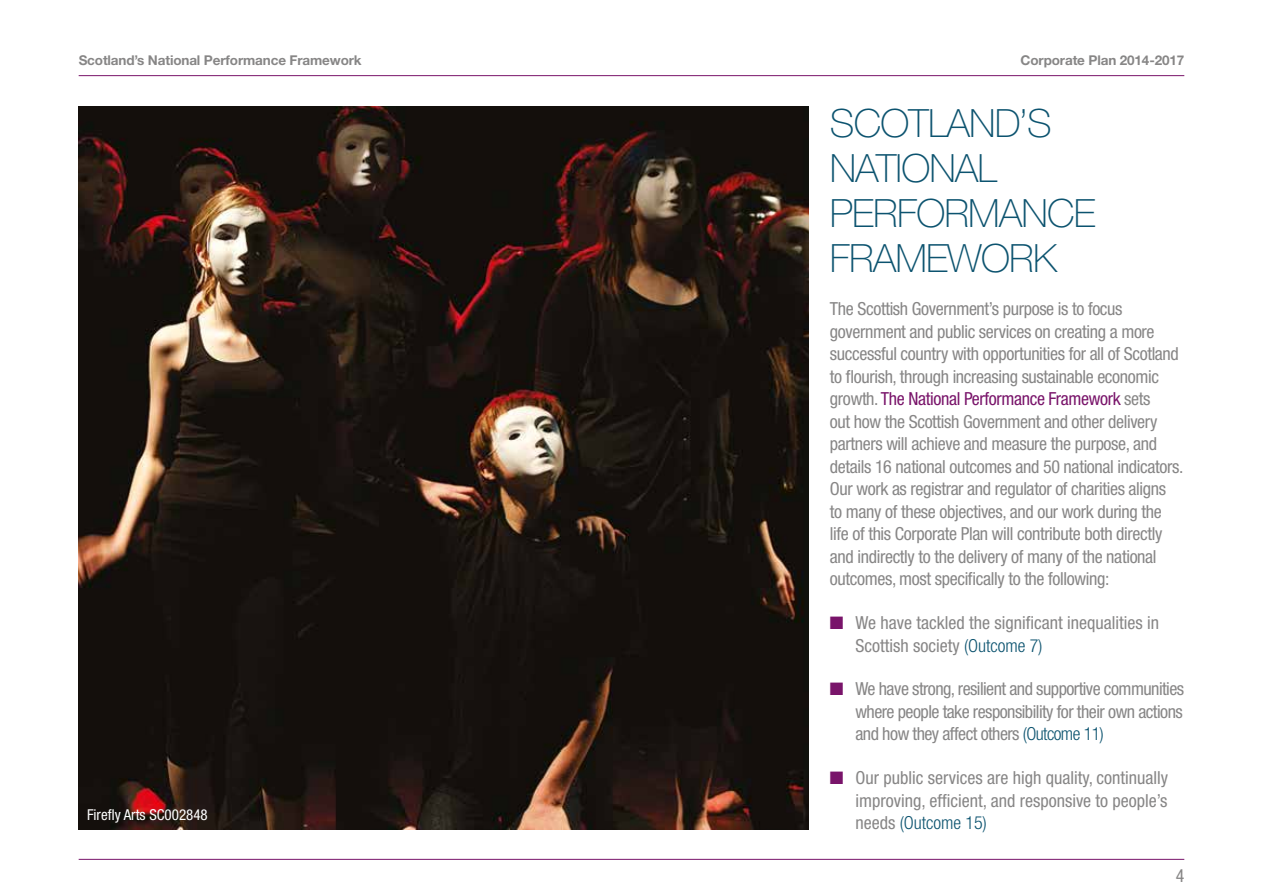
<style>
.page{position:relative;width:1263px;height:893px;background:#fff}
.page>*{position:absolute;margin:0;border:0;box-sizing:border-box;transform-origin:0 0}
.t1{font:100 39px/45px "Helvetica Neue LT";letter-spacing:-.02em;color:#0c536f}
.t2{font:condensed 18px/22.5px "Helvetica Neue LT";letter-spacing:-.02em;color:#878686;text-align:justify}
.t3{font:condensed 18px/22.5px "Helvetica Neue LT";color:#878686}
.t4{font:condensed 15px "Helvetica Neue LT";color:#fff}
.t5{font:700 13.5px "Helvetica Neue LT";letter-spacing:-.01em;color:#878686}
.s1{color:#79146a}
.s2{font-weight:300;color:#0c536f}
</style>
<div class="page">
<hr style="left:79px;top:75px;width:1105px;height:1px;background:#79146a">
<hr style="left:79px;top:859px;width:1105px;height:1px;background:#79146a">
<img style="left:79px;top:106px;width:730px;height:723px">
<p class="t5" style="left:79px;top:51px;width:285px">Scotland’s National Performance Framework</p>
<p class="t5" style="left:1020px;top:51px;width:165px">Corporate Plan 2014-2017</p>
<p class="t4" style="left:87px;top:806px;width:122px">Firefly Arts SC002848</p>
<h1 class="t1" style="left:830px;top:101px;width:267px">SCOTLAND’S<br>NATIONAL<br>PERFORMANCE<br>FRAMEWORK</h1>
<p class="t2" style="left:830px;top:298px;width:355px;text-align:left">The Scottish Government’s purpose is to focus government and public services on creating a more successful country with opportunities for all of Scotland to flourish, through increasing sustainable economic growth. <span class="s1">The National Performance Framework</span> sets<br>out how the Scottish Government and other delivery partners will achieve and measure the purpose, and details 16 national outcomes and 50 national indicators.<br>Our work as registrar and regulator of charities aligns<br>to many of these objectives, and our work during the life of this Corporate Plan will contribute both directly and indirectly to the delivery of many of the national outcomes, most specifically to the following:</p>
<p class="t3" style="left:855px;top:611px;width:305px;text-indent:-26px"><span class="s1">■</span> We have tackled the significant inequalities in<br>Scottish society <span class="s2">(Outcome 7)</span></p>
<p class="t2" style="left:855px;top:678px;width:330px;text-indent:-26px"><span class="s1">■</span> We have strong, resilient and supportive communities where people take responsibility for their own actions and how they affect others <span class="s2">(Outcome 11)</span></p>
<p class="t2" style="left:855px;top:766px;width:314px;text-indent:-26px"><span class="s1">■</span> Our public services are high quality, continually improving, efficient, and responsive to people’s needs <span class="s2">(Outcome 15)</span></p>
<p class="t2" style="left:1176px;top:864px;width:10px">4</p>
</div>
